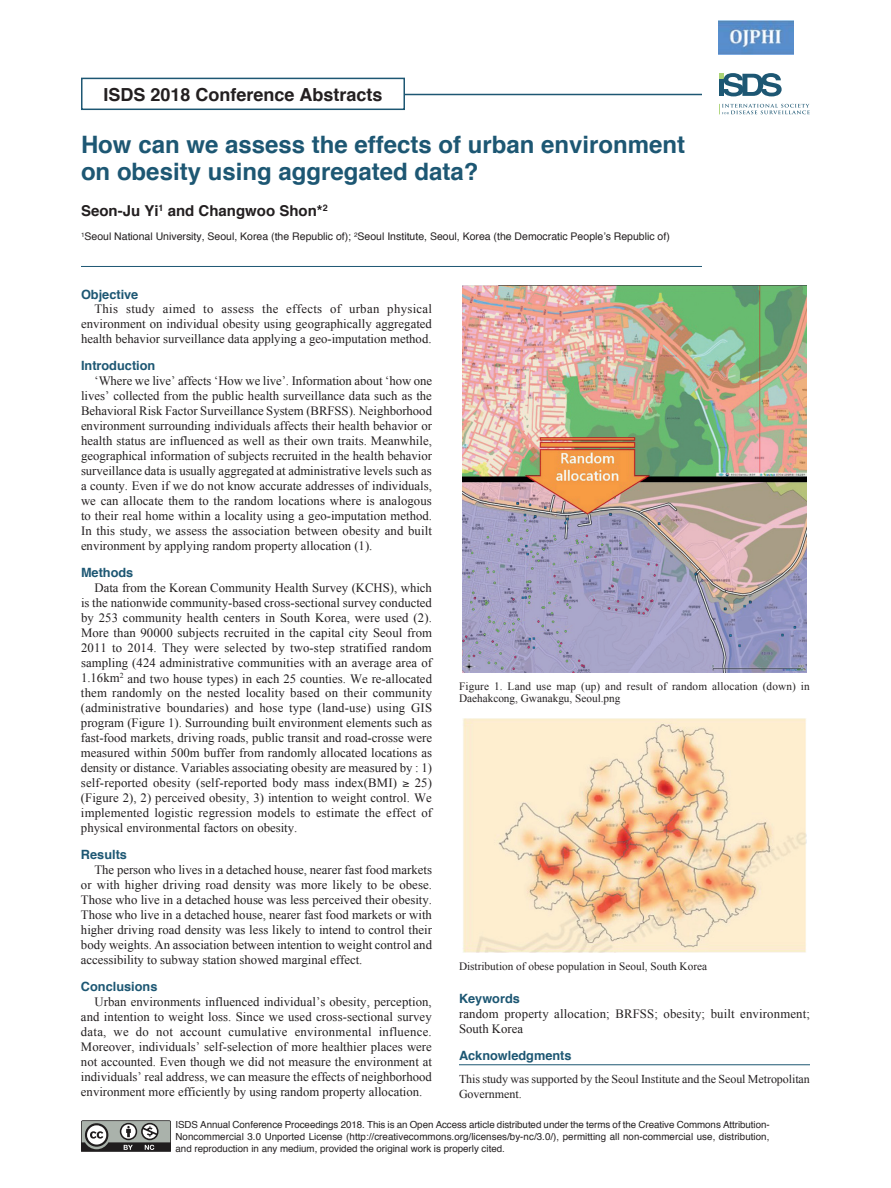
<style>
.page{position:relative;width:891px;height:1188px;background:#fff}
.page>*{position:absolute;margin:0;border:0;box-sizing:border-box;transform-origin:0 0}
.t1{font:700 24px/27px "Helvetica";color:#1d5773}
.t2{font:700 18px "Helvetica";color:#231f20}
.t3{font:700 15px "Helvetica";color:#231f20}
.t4{font:12.75px/15px "Times New Roman";color:#231f20;text-align:justify}
.t5{font:700 12.75px "Helvetica";color:#1d5773}
.t6{font:12px/15px "Times New Roman";letter-spacing:-.005em;color:#231f20}
.t7{font:11.25px/12px "Times New Roman";color:#231f20}
.t8{font:10.5px "Helvetica";color:#231f20}
.t9{font:9.75px/12px "Helvetica";color:#231f20;text-align:justify}
</style>
<div class="page">
<svg style="left:81px;top:1120px;width:90px;height:32px;background:#80827f"></svg>
<hr style="left:399px;top:94px;width:303px;height:1px;background:#1d5773">
<div style="left:81px;top:78px;width:324px;height:32px;border:2px solid #1d5773"></div>
<svg style="left:719px;top:104px;width:91px;height:10px"></svg>
<svg style="left:719px;top:73px;width:63px;height:23px"></svg>
<hr style="left:81px;top:266px;width:621px;height:1px;background:#1d5773">
<hr style="left:459px;top:1065px;width:351px;height:1px;background:#1d5773">
<img style="left:462px;top:286px;width:345px;height:386px">
<img style="left:463px;top:718px;width:344px;height:234px">
<img style="left:719px;top:21px;width:74px;height:34px">
<h2 class="t2" style="left:103px;top:80px;width:281px">ISDS 2018 Conference Abstracts</h2>
<h1 class="t1" style="left:81px;top:131px;width:606px">How can we assess the effects of urban environment on obesity using aggregated data?</h1>
<p class="t3" style="left:81px;top:199px;width:248px">Seon-Ju Yi<sup>1</sup> and Changwoo Shon*<sup>2</sup></p>
<p class="t8" style="left:81px;top:228px;width:590px"><sup>1</sup>Seoul National University, Seoul, Korea (the Republic of); <sup>2</sup>Seoul Institute, Seoul, Korea (the Democratic People’s Republic of)</p>
<p class="t5" style="left:81px;top:284px;width:59px">Objective</p>
<p class="t4" style="left:81px;top:302px;width:353px;text-indent:14px">This study aimed to assess the effects of urban physical environment on individual obesity using geographically aggregated health behavior surveillance data applying a geo-imputation method.</p>
<p class="t5" style="left:81px;top:356px;width:76px">Introduction</p>
<p class="t4" style="left:81px;top:374px;width:353px;text-indent:14px">‘Where we live’ affects ‘How we live’. Information about ‘how one lives’ collected from the public health surveillance data such as the Behavioral Risk Factor Surveillance System (BRFSS). Neighborhood environment surrounding individuals affects their health behavior or health status are influenced as well as their own traits. Meanwhile, geographical information of subjects recruited in the health behavior surveillance data is usually aggregated at administrative levels such as a county. Even if we do not know accurate addresses of individuals, we can allocate them to the random locations where is analogous to their real home within a locality using a geo-imputation method.<br>In this study, we assess the association between obesity and built environment by applying random property allocation (1).</p>
<p class="t5" style="left:81px;top:563px;width:54px">Methods</p>
<p class="t4" style="left:81px;top:580px;width:353px;text-indent:14px">Data from the Korean Community Health Survey (KCHS), which is the nationwide community-based cross-sectional survey conducted by 253 community health centers in South Korea, were used (2).<br>More than 90000 subjects recruited in the capital city Seoul from 2011 to 2014. They were selected by two-step stratified random sampling (424 administrative communities with an average area of 1.16km<sup>2</sup> and two house types) in each 25 counties. We re-allocated them randomly on the nested locality based on their community (administrative boundaries) and hose type (land-use) using GIS program (Figure 1). Surrounding built environment elements such as fast-food markets, driving roads, public transit and road-crosse were measured within 500m buffer from randomly allocated locations as density or distance. Variables associating obesity are measured by : 1) self-reported obesity (self-reported body mass index(BMI) ≥ 25) (Figure 2), 2) perceived obesity, 3) intention to weight control. We implemented logistic regression models to estimate the effect of physical environmental factors on obesity.</p>
<p class="t5" style="left:81px;top:845px;width:48px">Results</p>
<p class="t4" style="left:81px;top:862px;width:353px;text-indent:14px">The person who lives in a detached house, nearer fast food markets or with higher driving road density was more likely to be obese.<br>Those who live in a detached house was less perceived their obesity.<br>Those who live in a detached house, nearer fast food markets or with higher driving road density was less likely to intend to control their body weights. An association between intention to weight control and accessibility to subway station showed marginal effect.</p>
<p class="t5" style="left:81px;top:977px;width:78px">Conclusions</p>
<p class="t4" style="left:81px;top:994px;width:353px;text-indent:14px">Urban environments influenced individual’s obesity, perception, and intention to weight loss. Since we used cross-sectional survey data, we do not account cumulative environmental influence.<br>Moreover, individuals’ self-selection of more healthier places were not accounted. Even though we did not measure the environment at individuals’ real address, we can measure the effects of neighborhood environment more efficiently by using random property allocation.</p>
<p class="t7" style="left:459px;top:680px;width:352px">Figure 1. Land use map (up) and result of random allocation (down) in<br>Daehakcong, Gwanakgu, Seoul.png</p>
<p class="t7" style="left:459px;top:960px;width:250px">Distribution of obese population in Seoul, South Korea</p>
<p class="t5" style="left:459px;top:988px;width:62px">Keywords</p>
<p class="t4" style="left:459px;top:1006px;width:353px">random property allocation; BRFSS; obesity; built environment;<br>South Korea</p>
<p class="t5" style="left:459px;top:1045px;width:114px">Acknowledgments</p>
<p class="t6" style="left:459px;top:1071px;width:352px">This study was supported by the Seoul Institute and the Seoul Metropolitan<br>Government.</p>
<p class="t9" style="left:176px;top:1119px;width:596px">ISDS Annual Conference Proceedings 2018. This is an Open Access article distributed under the terms of the Creative Commons Attribution-Noncommercial 3.0 Unported License (http://creativecommons.org/licenses/by-nc/3.0/), permitting all non-commercial use, distribution, and reproduction in any medium, provided the original work is properly cited.</p>
</div>
